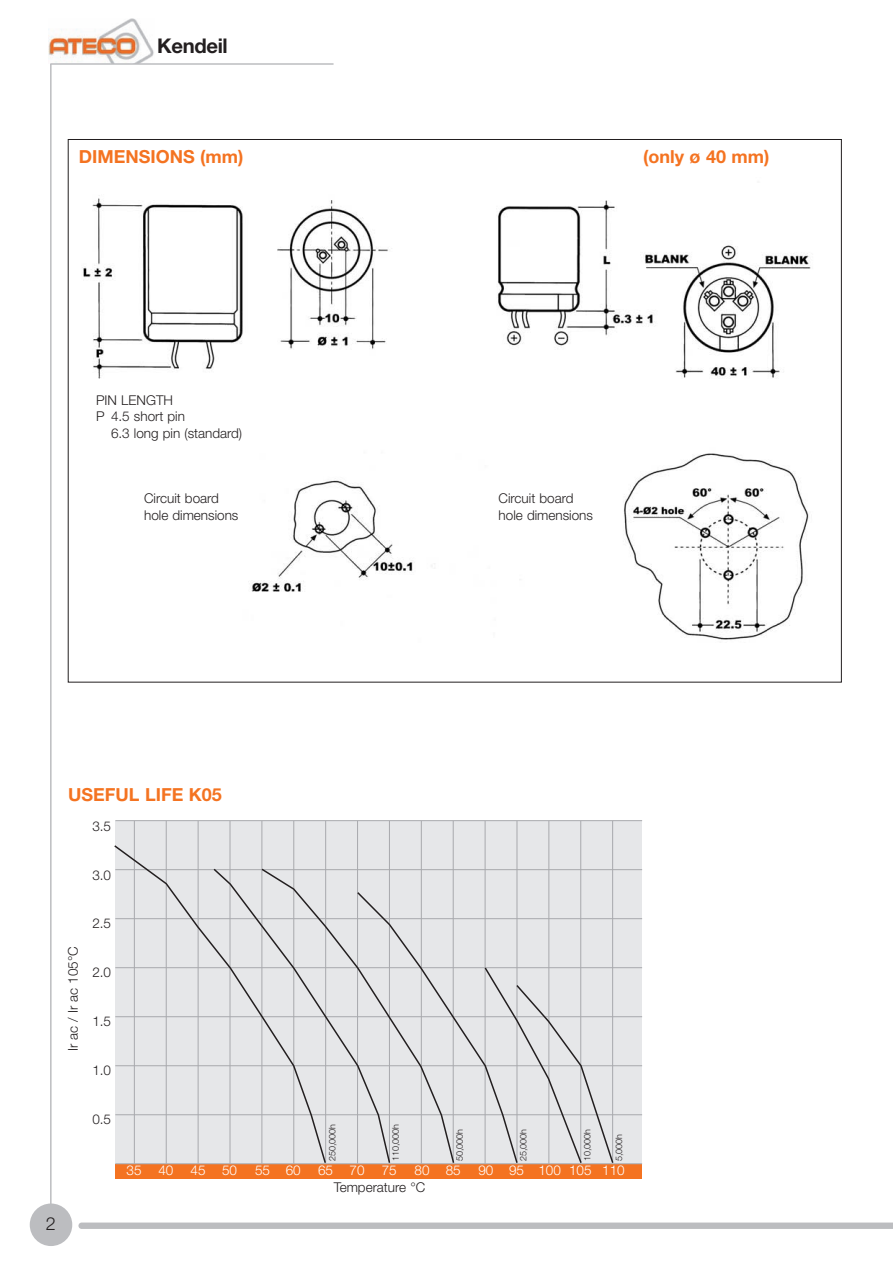
<style>
.page{position:relative;width:893px;height:1263px;background:#fff}
.page>*{position:absolute;margin:0;border:0;box-sizing:border-box;transform-origin:0 0}
.t1{font:700 20.25px "Helvetica Neue";letter-spacing:-.015em;color:#231f20}
.t2{font:700 18px "Helvetica Neue";color:#f47321}
.t3{font:300 18px "Helvetica Neue";color:#231f20}
.t4{font:300 13.5px/16.5px "Helvetica Neue";color:#231f20}
.t5{font:300 13.5px "Helvetica Neue";color:#fff}
.t6{font:300 9px "Helvetica Neue";color:#231f20}
</style>
<div class="page">
<svg style="left:78px;top:1222px;width:814px;height:7px;background:#c1c2c5"></svg>
<img style="left:49px;top:18px;width:105px;height:45px">
<hr style="left:50px;top:64px;width:2px;height:1170px;background:#bcbdc0">
<hr style="left:50px;top:63px;width:284px;height:2px;background:#bcbdc0">
<div style="left:30px;top:1203px;width:42px;height:43px;background:#bcbdc0;border-radius:50%"></div>
<div style="left:115px;top:821px;width:527px;height:357px;background:#e6e7e9"></div>
<div style="left:115px;top:1164px;width:527px;height:14px;background:#f47321"></div>
<img style="left:82px;top:198px;width:729px;height:442px">
<hr style="left:134px;top:821px;width:1px;height:343px;background:#a8a9ad">
<hr style="left:115px;top:918px;width:527px;height:1px;background:#a8a9ad">
<hr style="left:115px;top:820px;width:527px;height:1px;background:#a8a9ad">
<hr style="left:115px;top:967px;width:527px;height:1px;background:#a8a9ad">
<hr style="left:115px;top:1016px;width:527px;height:1px;background:#a8a9ad">
<hr style="left:115px;top:1065px;width:527px;height:1px;background:#a8a9ad">
<hr style="left:115px;top:1114px;width:527px;height:1px;background:#a8a9ad">
<hr style="left:115px;top:1163px;width:527px;height:1px;background:#a8a9ad">
<hr style="left:115px;top:869px;width:527px;height:1px;background:#a8a9ad">
<hr style="left:166px;top:821px;width:1px;height:343px;background:#a8a9ad">
<hr style="left:198px;top:821px;width:1px;height:343px;background:#a8a9ad">
<hr style="left:230px;top:821px;width:1px;height:343px;background:#a8a9ad">
<hr style="left:262px;top:821px;width:1px;height:343px;background:#a8a9ad">
<hr style="left:293px;top:821px;width:1px;height:343px;background:#a8a9ad">
<hr style="left:325px;top:821px;width:1px;height:343px;background:#a8a9ad">
<hr style="left:357px;top:821px;width:1px;height:343px;background:#a8a9ad">
<hr style="left:389px;top:821px;width:1px;height:343px;background:#a8a9ad">
<hr style="left:421px;top:821px;width:1px;height:343px;background:#a8a9ad">
<hr style="left:453px;top:821px;width:1px;height:343px;background:#a8a9ad">
<hr style="left:485px;top:821px;width:1px;height:343px;background:#a8a9ad">
<hr style="left:612px;top:821px;width:1px;height:343px;background:#a8a9ad">
<hr style="left:548px;top:821px;width:1px;height:343px;background:#a8a9ad">
<hr style="left:580px;top:821px;width:1px;height:343px;background:#a8a9ad">
<hr style="left:517px;top:821px;width:1px;height:343px;background:#a8a9ad">
<svg style="left:114px;top:844px;width:501px;height:320px"></svg>
<h1 class="t1" style="left:157px;top:39px;width:72px">Kendeil</h1>
<h2 class="t2" style="left:79px;top:151px;width:166px">DIMENSIONS (mm)</h2>
<h2 class="t2" style="left:643px;top:151px;width:128px">(only ø 40 mm)</h2>
<p class="t4" style="left:96px;top:393px;width:78px">PIN LENGTH</p>
<p class="t4" style="left:96px;top:410px;width:90px">P 4.5 short pin</p>
<p class="t4" style="left:111px;top:426px;width:133px">6.3 long pin (standard)</p>
<p class="t4" style="left:144px;top:491px;width:96px">Circuit board hole dimensions</p>
<p class="t4" style="left:499px;top:491px;width:96px">Circuit board hole dimensions</p>
<h2 class="t3" style="left:46px;top:1213px;width:12px">2</h2>
<h2 class="t2" style="left:68px;top:788px;width:155px">USEFUL LIFE K05</h2>
<p class="t4" style="left:66px;top:1051px;width:107px;rotate:-90deg">Ir ac / Ir ac 105°C</p>
<p class="t4" style="left:92px;top:819px;width:20px">3.5</p>
<p class="t4" style="left:92px;top:868px;width:20px">3.0</p>
<p class="t4" style="left:92px;top:917px;width:20px">2.5</p>
<p class="t4" style="left:92px;top:965px;width:20px">2.0</p>
<p class="t4" style="left:92px;top:1014px;width:20px">1.5</p>
<p class="t4" style="left:92px;top:1063px;width:20px">1.0</p>
<p class="t4" style="left:92px;top:1112px;width:20px">0.5</p>
<p class="t6" style="left:329px;top:1161px;width:39px;rotate:-90deg">250,000h</p>
<p class="t6" style="left:392px;top:1161px;width:39px;rotate:-90deg">110,000h</p>
<p class="t6" style="left:456px;top:1161px;width:34px;rotate:-90deg">50,000h</p>
<p class="t6" style="left:520px;top:1161px;width:34px;rotate:-90deg">25,000h</p>
<p class="t6" style="left:584px;top:1161px;width:34px;rotate:-90deg">10,000h</p>
<p class="t6" style="left:616px;top:1161px;width:29px;rotate:-90deg">5,000h</p>
<p class="t5" style="left:127px;top:1165px;width:17px">35</p>
<p class="t5" style="left:158px;top:1165px;width:17px">40</p>
<p class="t5" style="left:191px;top:1165px;width:48px">45 50</p>
<p class="t5" style="left:255px;top:1165px;width:47px">55 60</p>
<p class="t5" style="left:318px;top:1165px;width:48px">65 70</p>
<p class="t5" style="left:382px;top:1165px;width:17px">75</p>
<p class="t5" style="left:415px;top:1165px;width:48px">80 85</p>
<p class="t5" style="left:478px;top:1165px;width:148px">90 95 100 105 110</p>
<p class="t4" style="left:334px;top:1180px;width:93px">Temperature °C</p>
</div>
